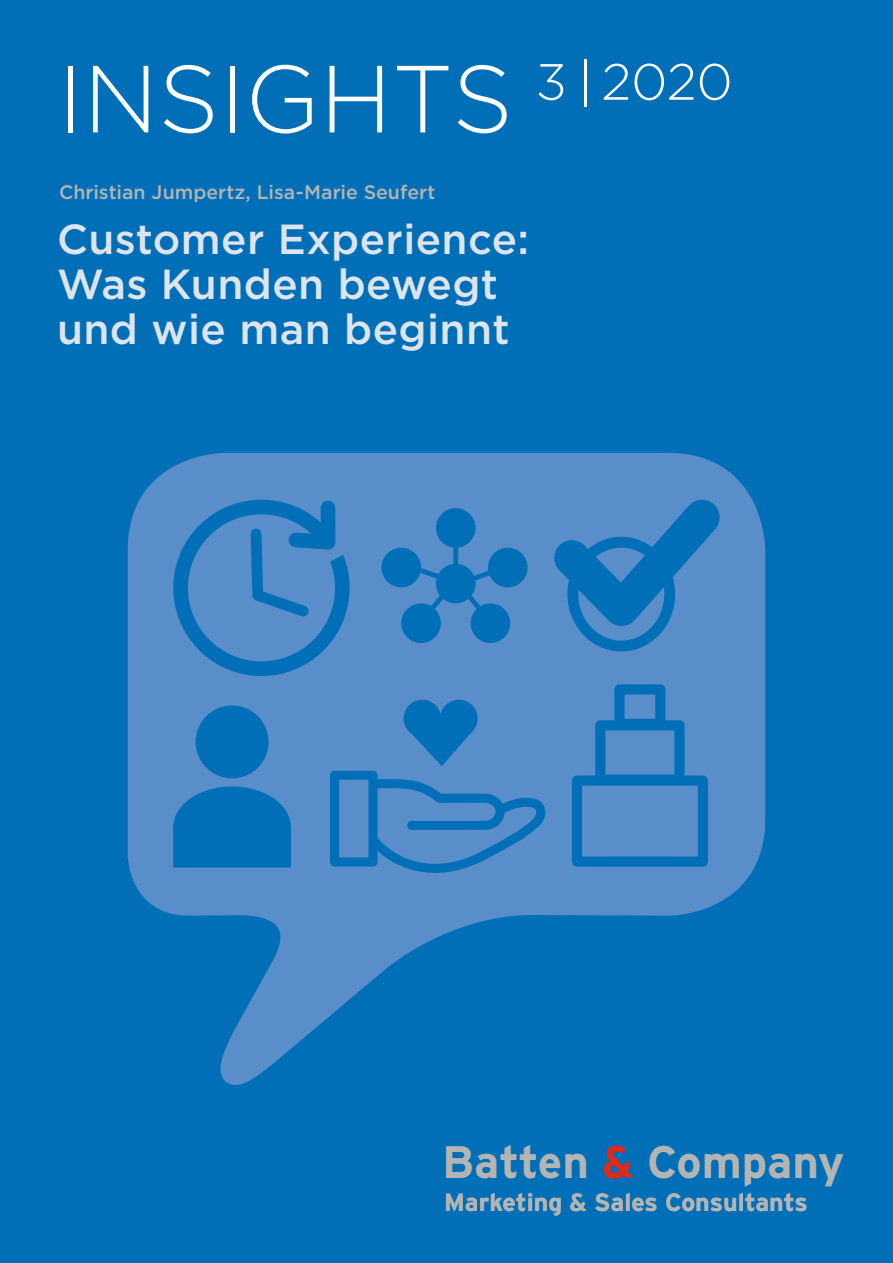
<style>
.page{position:relative;width:893px;height:1263px;background:#006fb7}
.page>*{position:absolute;margin:0;border:0;box-sizing:border-box;transform-origin:0 0}
.t1{font:300 95.1px "Gotham";color:#fff}
.t2{font:300 50.85px "Gotham";color:#fff}
.t3{font:700 45.45px "Interstate Plus";letter-spacing:-.01em;color:#b4b4b3}
.t4{font:500 42px/45px "Gotham";letter-spacing:.01em;color:#dee4eb}
.t5{font:700 24.9px "Interstate Plus";color:#b4b4b3}
.t6{font:500 19.5px "Gotham";color:#b4b4b3}
.s1{color:#e52813}
</style>
<div class="page">
<svg style="left:127px;top:453px;width:639px;height:632px"></svg>
<div style="left:436px;top:508px;width:40px;height:40px;background:#006fb7;border-radius:50%"></div>
<div style="left:488px;top:548px;width:40px;height:39px;background:#006fb7;border-radius:50%"></div>
<div style="left:471px;top:603px;width:39px;height:40px;background:#006fb7;border-radius:50%"></div>
<div style="left:401px;top:603px;width:40px;height:40px;background:#006fb7;border-radius:50%"></div>
<div style="left:381px;top:548px;width:40px;height:39px;background:#006fb7;border-radius:50%"></div>
<div style="left:453px;top:539px;width:5px;height:37px;background:#006fb7"></div>
<svg style="left:406px;top:561px;width:105px;height:64px"></svg>
<svg style="left:522px;top:467px;width:230px;height:193px"></svg>
<div style="left:567px;top:537px;width:108px;height:114px;border:11px solid #006fb7;border-radius:50%"></div>
<svg style="left:152px;top:478px;width:219px;height:199px"></svg>
<div style="left:572px;top:775px;width:136px;height:92px;border:10px solid #006fb7"></div>
<div style="left:595px;top:720px;width:90px;height:65px;border:10px solid #006fb7"></div>
<div style="left:614px;top:684px;width:51px;height:45px;border:10px solid #006fb7"></div>
<svg style="left:362px;top:775px;width:193px;height:101px"></svg>
<div style="left:330px;top:771px;width:48px;height:95px;border:9px solid #006fb7"></div>
<div style="left:404px;top:700px;width:37px;height:37px;background:#006fb7;border-radius:50%"></div>
<div style="left:440px;top:700px;width:38px;height:37px;background:#006fb7;border-radius:50%"></div>
<svg style="left:410px;top:731px;width:63px;height:35px"></svg>
<div style="left:420px;top:721px;width:33px;height:12px;background:#006fb7"></div>
<div style="left:196px;top:705px;width:73px;height:73px;background:#006fb7;border-radius:50%"></div>
<svg style="left:173px;top:786px;width:118px;height:81px"></svg>
<h1 class="t1" style="left:57px;top:47px;width:457px">INSIGHTS</h1>
<p class="t2" style="left:536px;top:54px;width:198px">3 | 2020</p>
<p class="t6" style="left:59px;top:181px;width:378px">Christian Jumpertz, Lisa-Marie Seufert</p>
<p class="t4" style="left:57px;top:215px;width:474px">Customer Experience:<br>Was Kunden bewegt und wie man beginnt</p>
<p class="t3" style="left:442px;top:1136px;width:404px">Batten <span class="s1">&amp;</span> Company</p>
<p class="t5" style="left:444px;top:1188px;width:365px">Marketing &amp; Sales Consultants</p>
</div>
